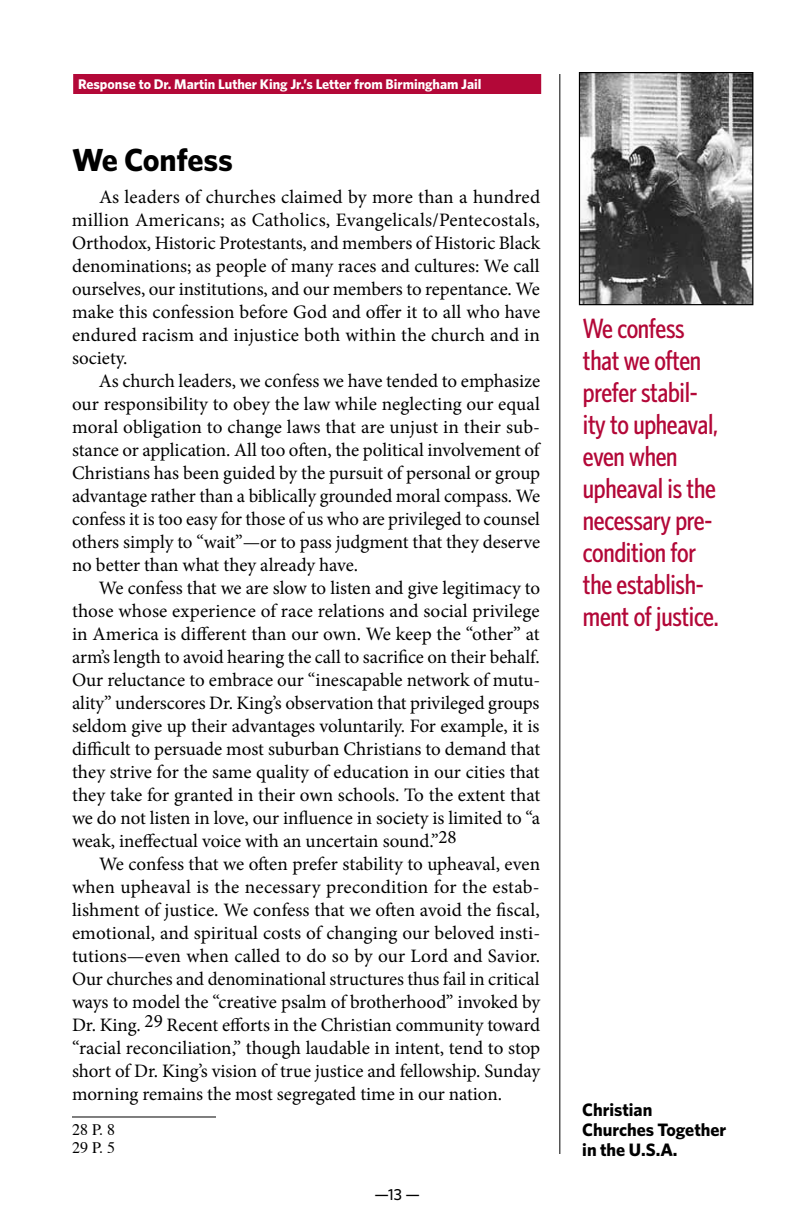
<style>
.page{position:relative;width:792px;height:1224px;background:#fff}
.page>*{position:absolute;margin:0;border:0;box-sizing:border-box;transform-origin:0 0}
.t1{font:700 32px "Whitney HTF";color:#000}
.t2{font:500 condensed 28px/32px "Whitney HTF";letter-spacing:-.01em;color:#b30838}
.t3{font:19px/23px "Minion Pro";color:#000;text-align:justify}
.t4{font:700 18px/20px "Whitney HTF";color:#000}
.t5{font:16px/18px "Times";color:#000}
.t6{font:500 16px "Whitney HTF";color:#000}
.t7{font:700 14px "Whitney HTF";color:#fff}
</style>
<div class="page">
<div style="left:73px;top:74px;width:468px;height:20px;background:#b30838"></div>
<hr style="left:559px;top:74px;width:1px;height:1080px;background:#000">
<hr style="left:72px;top:1116px;width:144px;height:1px;background:#000">
<img style="left:581px;top:74px;width:170px;height:229px">
<div style="left:579px;top:72px;width:174px;height:233px;border:1px solid #000"></div>
<p class="t7" style="left:78px;top:76px;width:405px">Response to Dr. Martin Luther King Jr.’s Letter from Birmingham Jail</p>
<h1 class="t1" style="left:72px;top:140px;width:162px">We Confess</h1>
<p class="t3" style="left:72px;top:185px;width:470px;text-indent:27px">As leaders of churches claimed by more than a hundred million Americans; as Catholics, Evangelicals/Pentecostals, Orthodox, Historic Protestants, and members of Historic Black denominations; as people of many races and cultures: We call ourselves, our institutions, and our members to repentance. We make this confession before God and offer it to all who have endured racism and injustice both within the church and in society.</p>
<p class="t3" style="left:72px;top:369px;width:470px;text-indent:27px">As church leaders, we confess we have tended to emphasize our responsibility to obey the law while neglecting our equal moral obligation to change laws that are unjust in their sub&shy;stance or application. All too often, the political involvement of Christians has been guided by the pursuit of personal or group advantage rather than a biblically grounded moral compass. We confess it is too easy for those of us who are privileged to counsel others simply to “wait”—or to pass judgment that they deserve no better than what they already have.</p>
<p class="t3" style="left:72px;top:576px;width:470px;text-indent:27px">We confess that we are slow to listen and give legitimacy to those whose experience of race relations and social privilege in America is different than our own. We keep the “other” at arm’s length to avoid hearing the call to sacrifice on their behalf.<br>Our reluctance to embrace our “inescapable network of mutu&shy;ality” underscores Dr. King’s observation that privileged groups seldom give up their advantages voluntarily. For example, it is difficult to persuade most suburban Christians to demand that they strive for the same quality of education in our cities that they take for granted in their own schools. To the extent that we do not listen in love, our influence in society is limited to “a weak, ineffectual voice with an uncertain sound.”28</p>
<p class="t3" style="left:72px;top:852px;width:470px;text-indent:27px">We confess that we often prefer stability to upheaval, even when upheaval is the necessary precondition for the estab&shy;lishment of justice. We confess that we often avoid the fiscal, emotional, and spiritual costs of changing our beloved insti&shy;tutions—even when called to do so by our Lord and Savior.<br>Our churches and denominational structures thus fail in critical ways to model the “creative psalm of brotherhood” invoked by Dr. King. 29 Recent efforts in the Christian community toward “racial reconciliation,” though laudable in intent, tend to stop short of Dr. King’s vision of true justice and fellowship. Sunday morning remains the most segregated time in our nation.</p>
<p class="t5" style="left:72px;top:1122px;width:45px">28 P. 8<br>29 P. 5</p>
<p class="t6" style="left:374px;top:1185px;width:47px">—13 —</p>
<h2 class="t2" style="left:583px;top:312px;width:137px">We confess that we often prefer stabil&shy;ity to upheaval, even when upheaval is the necessary pre&shy;condition for the establish&shy;ment of justice.</h2>
<p class="t4" style="left:582px;top:1099px;width:146px">Christian<br>Churches Together in the U.S.A.</p>
</div>
